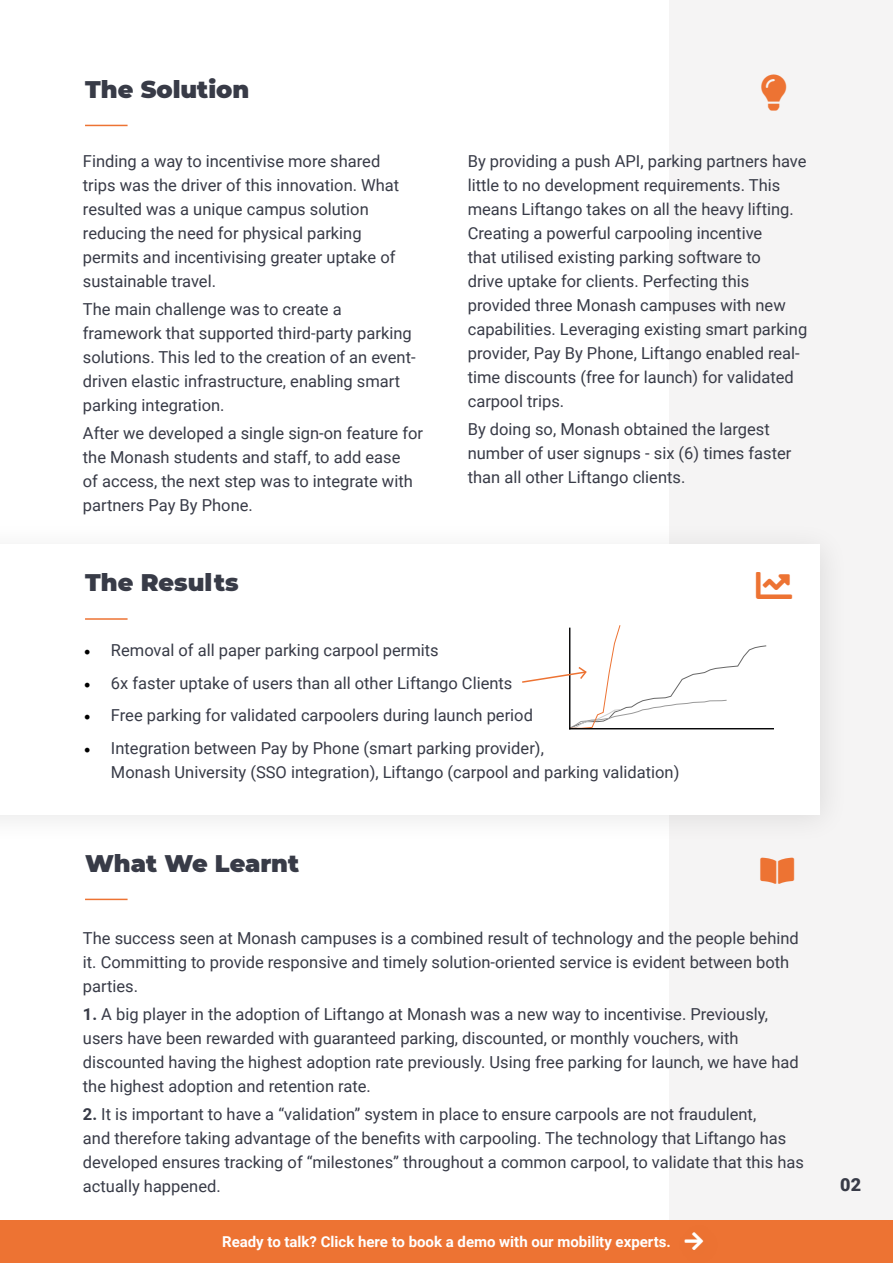
<style>
.page{position:relative;width:893px;height:1263px;background:#fff}
.page>*{position:absolute;margin:0;border:0;box-sizing:border-box;transform-origin:0 0}
.t1{font:900 24px "Montserrat";color:#383b47}
.t2{font:900 18px "Roboto";color:#383b47}
.t3{font:16.5px/24px "Roboto";color:#383b47}
.t4{font:700 15px "Roboto";color:#fff}
.s1{font-family:"Minion Pro";font-size:18px;color:#000}
.s2{font-weight:700}
</style>
<div class="page">
<div style="left:669px;top:0;width:224px;height:1263px;background:#f5f4f4"></div>
<div style="left:0;top:519px;width:851px;height:327px;background:#f8f8f8"></div>
<div style="left:0;top:545px;width:820px;height:270px;background:#fff"></div>
<hr style="left:85px;top:125px;width:43px;height:1px;background:#ed7333">
<hr style="left:85px;top:618px;width:43px;height:2px;background:#ed7333">
<hr style="left:85px;top:899px;width:43px;height:1px;background:#ed7333">
<hr style="left:569px;top:728px;width:205px;height:1px;background:#020203">
<svg style="left:522px;top:625px;width:245px;height:105px"></svg>
<div style="left:0;top:1220px;width:893px;height:43px;background:#ed7333"></div>
<div style="left:664px;top:1211px;width:68px;height:52px;background:#000;opacity:.1"></div>
<svg style="left:685px;top:1232px;width:18px;height:18px"></svg>
<h1 class="t1" style="left:85px;top:71px;width:166px">The Solution</h1>
<p class="t3" style="left:83px;top:148px;width:318px">Finding a way to incentivise more shared trips was the driver of this innovation. What resulted was a unique campus solution reducing the need for physical parking permits and incentivising greater uptake of sustainable travel.</p>
<p class="t3" style="left:83px;top:296px;width:334px">The main challenge was to create a framework that supported third-party parking solutions. This led to the creation of an event&shy;driven elastic infrastructure, enabling smart parking integration.</p>
<p class="t3" style="left:83px;top:421px;width:342px">After we developed a single sign-on feature for the Monash students and staff, to add ease<br>of access, the next step was to integrate with partners Pay By Phone.</p>
<h1 class="t1" style="left:85px;top:565px;width:155px">The Results</h1>
<p class="t3" style="left:468px;top:148px;width:341px">By providing a push API, parking partners have little to no development requirements. This means Liftango takes on all the heavy lifting.<br>Creating a powerful carpooling incentive<br>that utilised existing parking software to<br>drive uptake for clients. Perfecting this provided three Monash campuses with new capabilities. Leveraging existing smart parking provider, Pay By Phone, Liftango enabled real&shy;time discounts (free for launch) for validated carpool trips.</p>
<p class="t3" style="left:468px;top:417px;width:325px">By doing so, Monash obtained the largest number of user signups - six (6) times faster than all other Liftango clients.</p>
<p class="t3" style="left:84px;top:637px;width:356px"><span class="s1">•</span> Removal of all paper parking carpool permits</p>
<p class="t3" style="left:84px;top:670px;width:430px"><span class="s1">•</span> 6x faster uptake of users than all other Liftango Clients</p>
<p class="t3" style="left:84px;top:702px;width:450px"><span class="s1">•</span> Free parking for validated carpoolers during launch period</p>
<p class="t3" style="left:111px;top:735px;width:570px;text-indent:-27px"><span class="s1">•</span> Integration between Pay by Phone (smart parking provider),<br>Monash University (SSO integration), Liftango (carpool and parking validation)</p>
<h1 class="t1" style="left:85px;top:845px;width:216px">What We Learnt</h1>
<p class="t3" style="left:83px;top:925px;width:717px">The success seen at Monash campuses is a combined result of technology and the people behind it. Committing to provide responsive and timely solution-oriented service is evident between both parties.</p>
<p class="t3" style="left:83px;top:1001px;width:717px"><span class="s2">1.</span> A big player in the adoption of Liftango at Monash was a new way to incentivise. Previously, users have been rewarded with guaranteed parking, discounted, or monthly vouchers, with discounted having the highest adoption rate previously. Using free parking for launch, we have had the highest adoption and retention rate.</p>
<p class="t3" style="left:83px;top:1102px;width:722px"><span class="s2">2.</span> It is important to have a “validation” system in place to ensure carpools are not fraudulent,<br>and therefore taking advantage of the benefits with carpooling. The technology that Liftango has developed ensures tracking of “milestones” throughout a common carpool, to validate that this has actually happened.</p>
<p class="t4" style="left:222px;top:1231px;width:450px">Ready to talk? Click here to book a demo with our mobility experts.</p>
<p class="t2" style="left:840px;top:1172px;width:22px">02</p>
</div>
